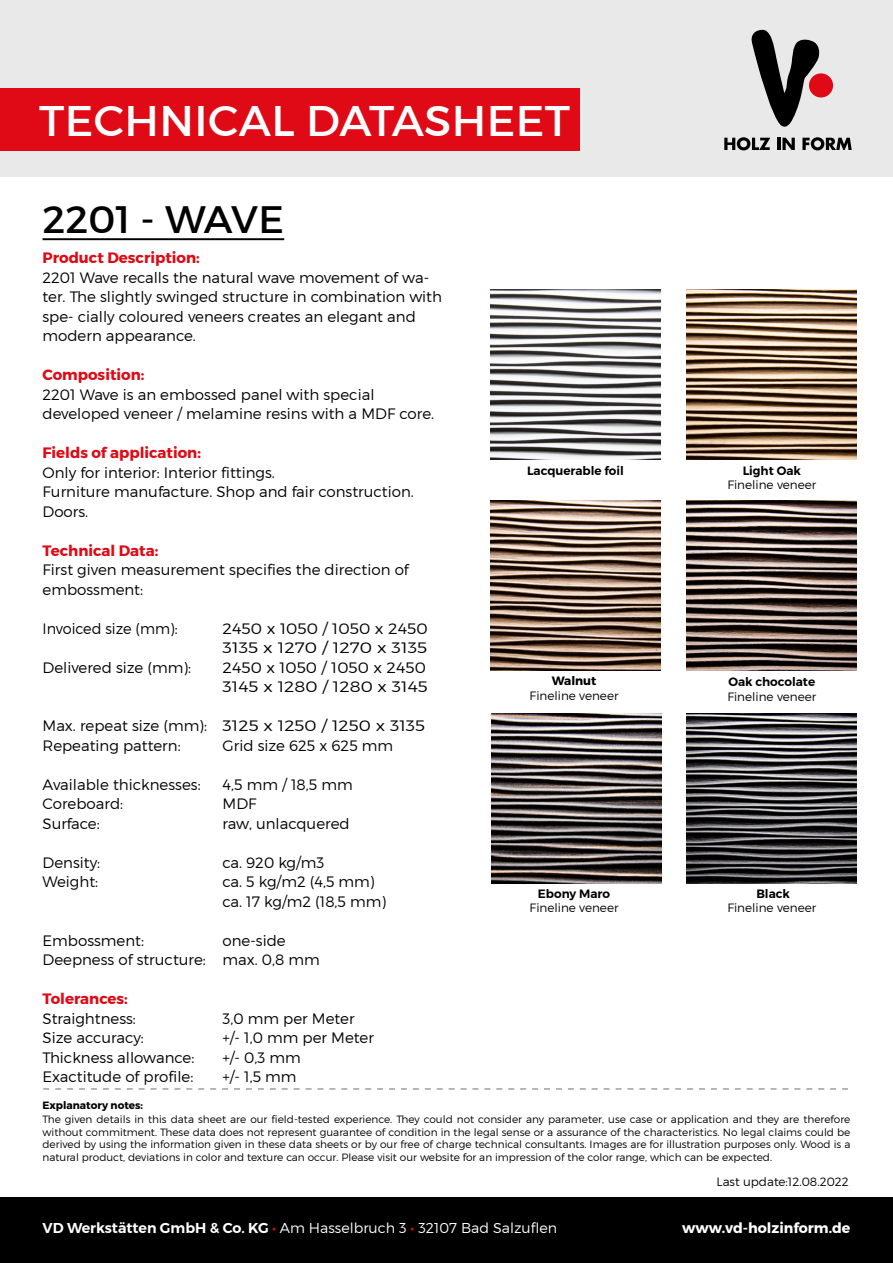
<style>
.page{position:relative;width:893px;height:1263px;background:#fff}
.page>*{position:absolute;margin:0;border:0;box-sizing:border-box;transform-origin:0 0}
.t1{font:43.65px "Montserrat";letter-spacing:.01em;color:#fff}
.t2{font:39px "Montserrat";color:#000}
.t3{font:300 15px/19.5px "Montserrat";color:#000}
.t4{font:700 15px "Montserrat";color:#df0a15}
.t5{font:300 15px/19.5px "Montserrat";color:#000;scale:1.1 1}
.t6{font:300 15px/19.5px "Montserrat";color:#000;scale:1.09 1}
.t7{font:300 15px "Montserrat";color:#000;scale:.96 1}
.t8{font:300 14.25px "Montserrat";color:#fff}
.t9{font:700 14.25px "Montserrat";color:#fff}
.t10{font:300 12px "Montserrat";color:#000}
.t11{font:600 12px "Montserrat";color:#000}
.t12{font:700 12px "Montserrat";color:#000}
.t13{font:300 10.5px/12.6px "Montserrat";color:#000;text-align:justify}
.t14{font:700 10.5px "Montserrat";color:#000}
.s1{font-weight:600}
.s2{font-weight:400;color:#df0a15}
</style>
<div class="page">
<div style="left:0;top:0;width:893px;height:176px;background:#e9e9e9"></div>
<div style="left:809px;top:73px;width:24px;height:24px;background:#df0a15;border-radius:50%"></div>
<svg style="left:751px;top:29px;width:69px;height:98px"></svg>
<svg style="left:724px;top:137px;width:46px;height:13px"></svg>
<svg style="left:777px;top:138px;width:18px;height:12px"></svg>
<svg style="left:802px;top:137px;width:50px;height:13px"></svg>
<div style="left:0;top:88px;width:580px;height:63px;background:#df0a15"></div>
<div style="left:0;top:1198px;width:893px;height:65px;background:#000"></div>
<svg style="left:43px;top:1088px;width:805px;height:2px"></svg>
<hr style="left:43px;top:238px;width:241px;height:2px;background:#000">
<img style="left:491px;top:289px;width:170px;height:170px">
<img style="left:686px;top:289px;width:170px;height:170px">
<img style="left:491px;top:500px;width:170px;height:170px">
<img style="left:686px;top:500px;width:170px;height:170px">
<img style="left:491px;top:713px;width:170px;height:170px">
<img style="left:686px;top:713px;width:170px;height:170px">
<h1 class="t1" style="left:39px;top:94px;width:533px">TECHNICAL DATASHEET</h1>
<h2 class="t2" style="left:43px;top:196px;width:243px">2201 - WAVE</h2>
<p class="t4" style="left:43px;top:249px;width:159px">Product Description:</p>
<p class="t3" style="left:43px;top:267px;width:401px">2201 Wave recalls the natural wave movement of wa&shy;ter. The slightly swinged structure in combination with spe- cially coloured veneers creates an elegant and modern appearance.</p>
<p class="t4" style="left:43px;top:366px;width:103px">Composition:</p>
<p class="t3" style="left:43px;top:384px;width:393px">2201 Wave is an embossed panel with special developed veneer / melamine resins with a MDF core.</p>
<p class="t4" style="left:43px;top:444px;width:160px">Fields of application:</p>
<p class="t3" style="left:43px;top:462px;width:373px">Only for interior: Interior fittings.<br>Furniture manufacture. Shop and fair construction.<br>Doors.</p>
<p class="t4" style="left:43px;top:541px;width:117px">Technical Data:</p>
<p class="t3" style="left:43px;top:560px;width:368px">First given measurement specifies the direction of embossment:</p>
<p class="t7" style="left:43px;top:619px;width:142px">Invoiced size (mm):</p>
<p class="t5" style="left:223px;top:618px;width:188px">2450 x 1050 / 1050 x 2450<br>3135 x 1270 / 1270 x 3135</p>
<p class="t3" style="left:43px;top:657px;width:150px">Delivered size (mm):</p>
<p class="t6" style="left:223px;top:657px;width:190px">2450 x 1050 / 1050 x 2450<br>3145 x 1280 / 1280 x 3145</p>
<p class="t3" style="left:43px;top:716px;width:384px">Max. repeat size (mm): 3125 x 1250 / 1250 x 3135<br>Repeating pattern:</p>
<p class="t3" style="left:223px;top:735px;width:172px">Grid size 625 x 625 mm</p>
<p class="t3" style="left:43px;top:774px;width:160px">Available thicknesses:</p>
<p class="t3" style="left:223px;top:774px;width:132px">4,5 mm / 18,5 mm</p>
<p class="t3" style="left:43px;top:794px;width:82px">Coreboard:</p>
<p class="t3" style="left:223px;top:794px;width:36px">MDF</p>
<p class="t3" style="left:43px;top:813px;width:59px">Surface:</p>
<p class="t3" style="left:223px;top:813px;width:129px">raw, unlacquered</p>
<p class="t3" style="left:43px;top:852px;width:59px">Density:</p>
<p class="t3" style="left:223px;top:852px;width:103px">ca. 920 kg/m3</p>
<p class="t3" style="left:43px;top:872px;width:57px">Weight:</p>
<p class="t3" style="left:223px;top:872px;width:165px">ca. 5 kg/m2 (4,5 mm) ca. 17 kg/m2 (18,5 mm)</p>
<p class="t3" style="left:43px;top:930px;width:103px">Embossment:</p>
<p class="t3" style="left:43px;top:930px;width:279px;text-indent:180px">one-side<br>Deepness of structure: max. 0,8 mm</p>
<p class="t4" style="left:43px;top:990px;width:87px">Tolerances:</p>
<p class="t3" style="left:43px;top:1008px;width:95px">Straightness:</p>
<p class="t3" style="left:223px;top:1008px;width:134px">3,0 mm per Meter</p>
<p class="t3" style="left:43px;top:1028px;width:103px">Size accuracy:</p>
<p class="t3" style="left:223px;top:1028px;width:153px">+/- 1,0 mm per Meter</p>
<p class="t3" style="left:43px;top:1047px;width:153px">Thickness allowance:</p>
<p class="t3" style="left:223px;top:1047px;width:80px">+/- 0,3 mm</p>
<p class="t3" style="left:43px;top:1067px;width:152px">Exactitude of profile:</p>
<p class="t3" style="left:223px;top:1067px;width:76px">+/- 1,5 mm</p>
<p class="t11" style="left:527px;top:461px;width:98px">Lacquerable foil</p>
<p class="t11" style="left:743px;top:461px;width:60px">Light Oak</p>
<p class="t10" style="left:727px;top:478px;width:90px">Fineline veneer</p>
<p class="t12" style="left:552px;top:674px;width:46px">Walnut</p>
<p class="t10" style="left:530px;top:688px;width:90px">Fineline veneer</p>
<p class="t11" style="left:538px;top:884px;width:74px">Ebony Maro</p>
<p class="t10" style="left:530px;top:901px;width:90px">Fineline veneer</p>
<p class="t11" style="left:728px;top:673px;width:88px">Oak chocolate</p>
<p class="t10" style="left:727px;top:689px;width:90px">Fineline veneer</p>
<p class="t11" style="left:756px;top:884px;width:35px">Black</p>
<p class="t10" style="left:727px;top:901px;width:90px">Fineline veneer</p>
<p class="t14" style="left:43px;top:1099px;width:102px">Explanatory notes:</p>
<p class="t13" style="left:43px;top:1113px;width:809px">The given details in this data sheet are our field-tested experience. They could not consider any parameter, use case or application and they are therefore without commitment. These data does not represent guarantee of condition in the legal sense or a assurance of the characteristics. No legal claims could be derived by using the information given in these data sheets or by our free of charge technical consultants. Images are for illustration purposes only. Wood is a natural product, deviations in color and texture can occur. Please visit our website for an impression of the color range, which can be expected.</p>
<p class="t10" style="left:716px;top:1175px;width:134px">Last update:12.08.2022</p>
<p class="t8" style="left:43px;top:1219px;width:516px"><span class="s1">VD Werkstätten GmbH &amp; Co. KG</span> <span class="s2">•</span> Am Hasselbruch 3 <span class="s2">•</span> 32107 Bad Salzuflen</p>
<p class="t9" style="left:682px;top:1219px;width:170px">www.vd-holzinform.de</p>
</div>
